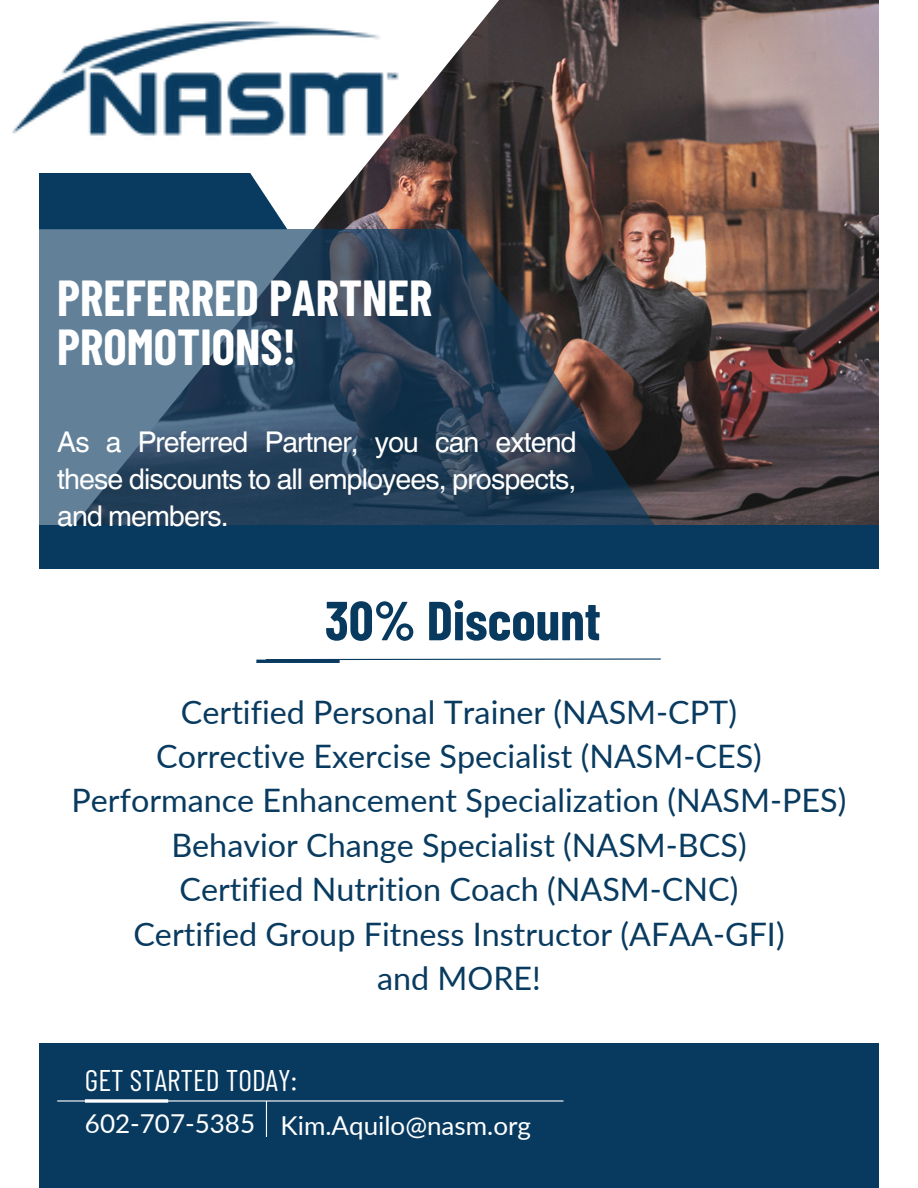
<style>
.page{position:relative;width:918px;height:1188px;background:#fff}
.page>*{position:absolute;margin:0;border:0;box-sizing:border-box;transform-origin:0 0}
.t1{font:700 54.9px "Barlow Condensed";color:#083a60}
.t2{font:700 49.35px/48.8px "Barlow Condensed";color:#fff}
.t3{font:32.25px "Lato";color:#093b60}
.t4{font:29.85px "Barlow Condensed";color:#fff}
.t5{font:28.65px/37.2px "Helvetica World";letter-spacing:-.03em;color:#fff;text-align:justify}
.t6{font:25.95px "Lato";color:#fff}
</style>
<div class="page">
<img style="left:314px;top:0;width:565px;height:525px">
<svg style="left:39px;top:173px;width:248px;height:56px;background:#1b496b"></svg>
<div style="left:39px;top:525px;width:840px;height:44px;background:#083a60"></div>
<svg style="left:39px;top:229px;width:644px;height:296px;background:#3e5163"></svg>
<div style="left:39px;top:1047px;width:840px;height:141px;background:#083a60"></div>
<div style="left:39px;top:1044px;width:840px;height:6px;background:#083a60"></div>
<svg style="left:265px;top:658px;width:396px;height:3px"></svg>
<hr style="left:256px;top:660px;width:84px;height:3px;background:#083a60">
<hr style="left:57px;top:1100px;width:507px;height:2px;background:#fff">
<svg style="left:85px;top:1099px;width:83px;height:4px"></svg>
<hr style="left:266px;top:1101px;width:1px;height:36px;background:#fff">
<img style="left:12px;top:0;width:423px;height:161px">
<p class="t2" style="left:57px;top:272px;width:377px">PREFERRED PARTNER<br>PROMOTIONS!</p>
<p class="t5" style="left:57px;top:423px;width:521px">As a Preferred Partner, you can extend these discounts to all employees, prospects, and members.</p>
<p class="t1" style="left:325px;top:585px;width:277px">30% Discount</p>
<p class="t3" style="left:181px;top:692px;width:558px">Certified Personal Trainer (NASM-CPT)</p>
<p class="t3" style="left:156px;top:736px;width:607px">Corrective Exercise Specialist (NASM-CES)</p>
<p class="t3" style="left:72px;top:781px;width:776px">Performance Enhancement Specialization (NASM-PES)</p>
<p class="t3" style="left:171px;top:825px;width:577px">Behavior Change Specialist (NASM-BCS)</p>
<p class="t3" style="left:179px;top:869px;width:560px">Certified Nutrition Coach (NASM-CNC)</p>
<p class="t3" style="left:133px;top:914px;width:653px">Certified Group Fitness Instructor (AFAA-GFI)</p>
<p class="t3" style="left:377px;top:958px;width:165px">and MORE!</p>
<p class="t4" style="left:85px;top:1061px;width:214px">GET STARTED TODAY:</p>
<p class="t6" style="left:85px;top:1108px;width:172px">602-707-5385</p>
<p class="t6" style="left:281px;top:1109px;width:252px">Kim.Aquilo@nasm.org</p>
</div>
